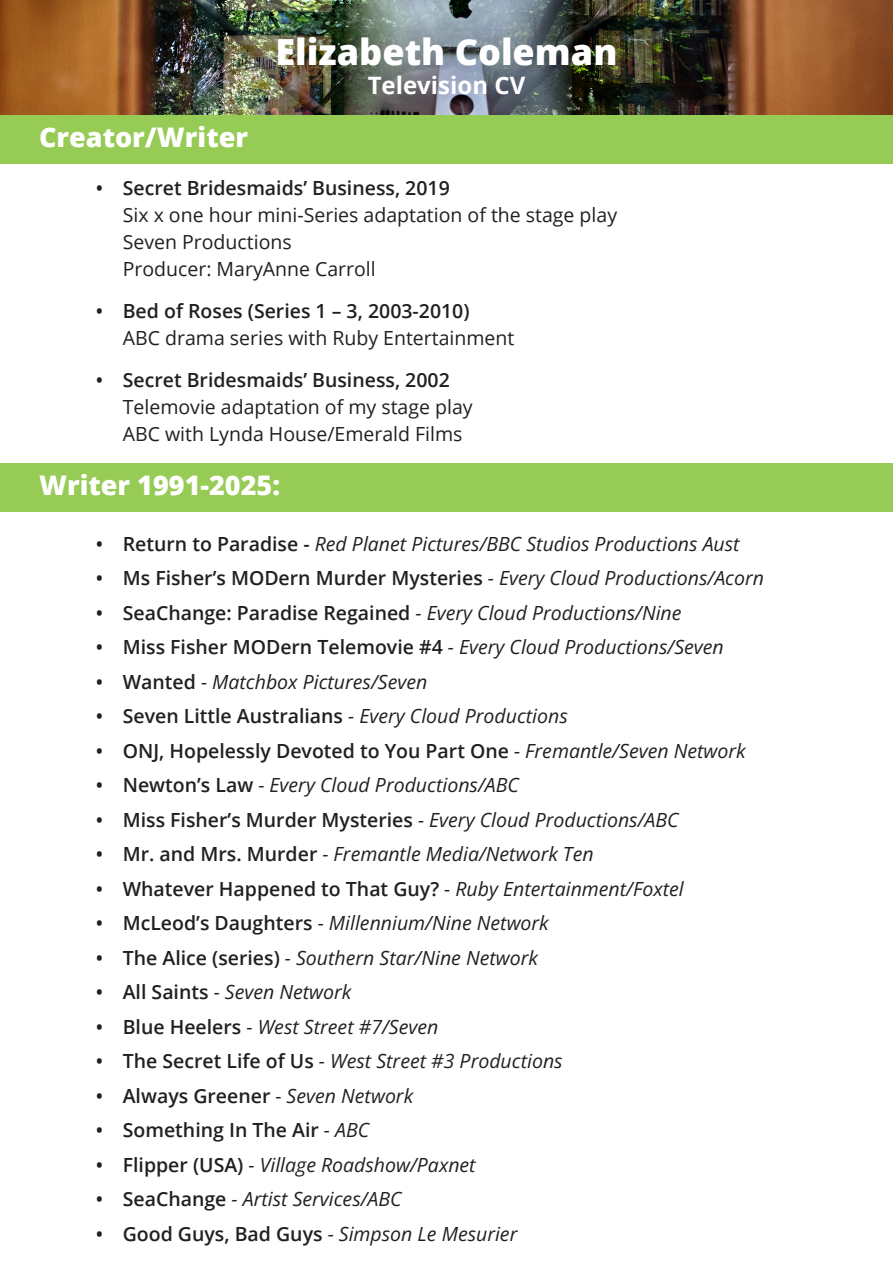
<style>
.page{position:relative;width:893px;height:1263px;background:#fff}
.page>*{position:absolute;margin:0;border:0;box-sizing:border-box;transform-origin:0 0}
.t1{font:800 36px "Open Sans";color:#fff}
.t2{font:800 27px "Open Sans";color:#fff}
.t3{font:700 24px "Open Sans";color:#fff}
.t4{font:italic 19.5px "Open Sans";color:#231f20}
.t5{font:600 19.5px "Open Sans";color:#231f20}
.t6{font:19.5px/27px "Open Sans";color:#231f20}
.s1{font-weight:600}
.s2{font-weight:600;font-style:normal}
.s3{font-weight:400;font-style:italic}
</style>
<div class="page">
<img style="left:0;top:0;width:893px;height:115px">
<div style="left:0;top:115px;width:893px;height:48px;background:#96cb55"></div>
<div style="left:0;top:463px;width:893px;height:48px;background:#96cb55"></div>
<p class="t2" style="left:39px;top:117px;width:211px">Creator/Writer</p>
<p class="t1" style="left:275px;top:25px;width:343px">Elizabeth Coleman</p>
<p class="t3" style="left:368px;top:68px;width:159px">Television CV</p>
<p class="t6" style="left:123px;top:174px;width:496px;text-indent:-27px"><span class="s1">• Secret Bridesmaids’ Business, 2019<br></span>Six x one hour mini-Series adaptation of the stage play Seven Productions<br>Producer: MaryAnne Carroll</p>
<p class="t6" style="left:123px;top:297px;width:393px;text-indent:-27px"><span class="s1">• Bed of Roses (Series 1 – 3, 2003-2010)<br></span>ABC drama series with Ruby Entertainment</p>
<p class="t6" style="left:123px;top:366px;width:351px;text-indent:-27px"><span class="s1">• Secret Bridesmaids’ Business, 2002<br></span>Telemovie adaptation of my stage play<br>ABC with Lynda House/Emerald Films</p>
<p class="t2" style="left:39px;top:465px;width:243px">Writer 1991-2025:</p>
<p class="t4" style="left:96px;top:530px;width:645px"><span class="s2">• Return to Paradise -</span> Red Planet Pictures/BBC Studios Productions Aust</p>
<p class="t5" style="left:96px;top:565px;width:670px">• Ms Fisher’s MODern Murder Mysteries <span class="s3">- Every Cloud Productions/Acorn</span></p>
<p class="t5" style="left:96px;top:599px;width:587px">• SeaChange: Paradise Regained <span class="s3">- Every Cloud Productions/Nine</span></p>
<p class="t5" style="left:96px;top:634px;width:630px">• Miss Fisher MODern Telemovie #4 <span class="s3">- Every Cloud Productions/Seven</span></p>
<p class="t4" style="left:96px;top:668px;width:333px"><span class="s2">• Wanted</span> - Matchbox Pictures/Seven</p>
<p class="t5" style="left:96px;top:703px;width:474px">• Seven Little Australians <span class="s3">- Every Cloud Productions</span></p>
<p class="t5" style="left:96px;top:737px;width:651px">• ONJ, Hopelessly Devoted to You Part One <span class="s3">- Fremantle/Seven Network</span></p>
<p class="t4" style="left:96px;top:771px;width:425px"><span class="s2">• Newton’s Law</span> - Every Cloud Productions/ABC</p>
<p class="t5" style="left:96px;top:806px;width:584px">• Miss Fisher’s Murder Mysteries <span class="s3">- Every Cloud Productions/ABC</span></p>
<p class="t4" style="left:96px;top:840px;width:499px"><span class="s2">• Mr. and Mrs. Murder</span> - Fremantle Media/Network Ten</p>
<p class="t5" style="left:96px;top:875px;width:590px">• Whatever Happened to That Guy? <span class="s3">- Ruby Entertainment/Foxtel</span></p>
<p class="t4" style="left:96px;top:909px;width:455px"><span class="s2">• McLeod’s Daughters</span> - Millennium/Nine Network</p>
<p class="t4" style="left:96px;top:944px;width:444px"><span class="s2">• The Alice (series)</span> - Southern Star/Nine Network</p>
<p class="t4" style="left:96px;top:978px;width:257px"><span class="s2">• All Saints</span> - Seven Network</p>
<p class="t4" style="left:96px;top:1013px;width:344px"><span class="s2">• Blue Heelers</span> - West Street #7/Seven</p>
<p class="t4" style="left:96px;top:1047px;width:468px"><span class="s2">• The Secret Life of Us</span> - West Street #3 Productions</p>
<p class="t5" style="left:96px;top:1082px;width:319px">• Always Greener <span class="s3">- Seven Network</span></p>
<p class="t5" style="left:96px;top:1117px;width:275px">• Something In The Air <span class="s3">- ABC</span></p>
<p class="t4" style="left:96px;top:1151px;width:381px"><span class="s2">• Flipper (USA)</span> - Village Roadshow/Paxnet</p>
<p class="t4" style="left:96px;top:1185px;width:307px"><span class="s2">• SeaChange</span> - Artist Services/ABC</p>
<p class="t4" style="left:96px;top:1220px;width:423px"><span class="s2">• Good Guys, Bad Guys</span> - Simpson Le Mesurier</p>
</div>
